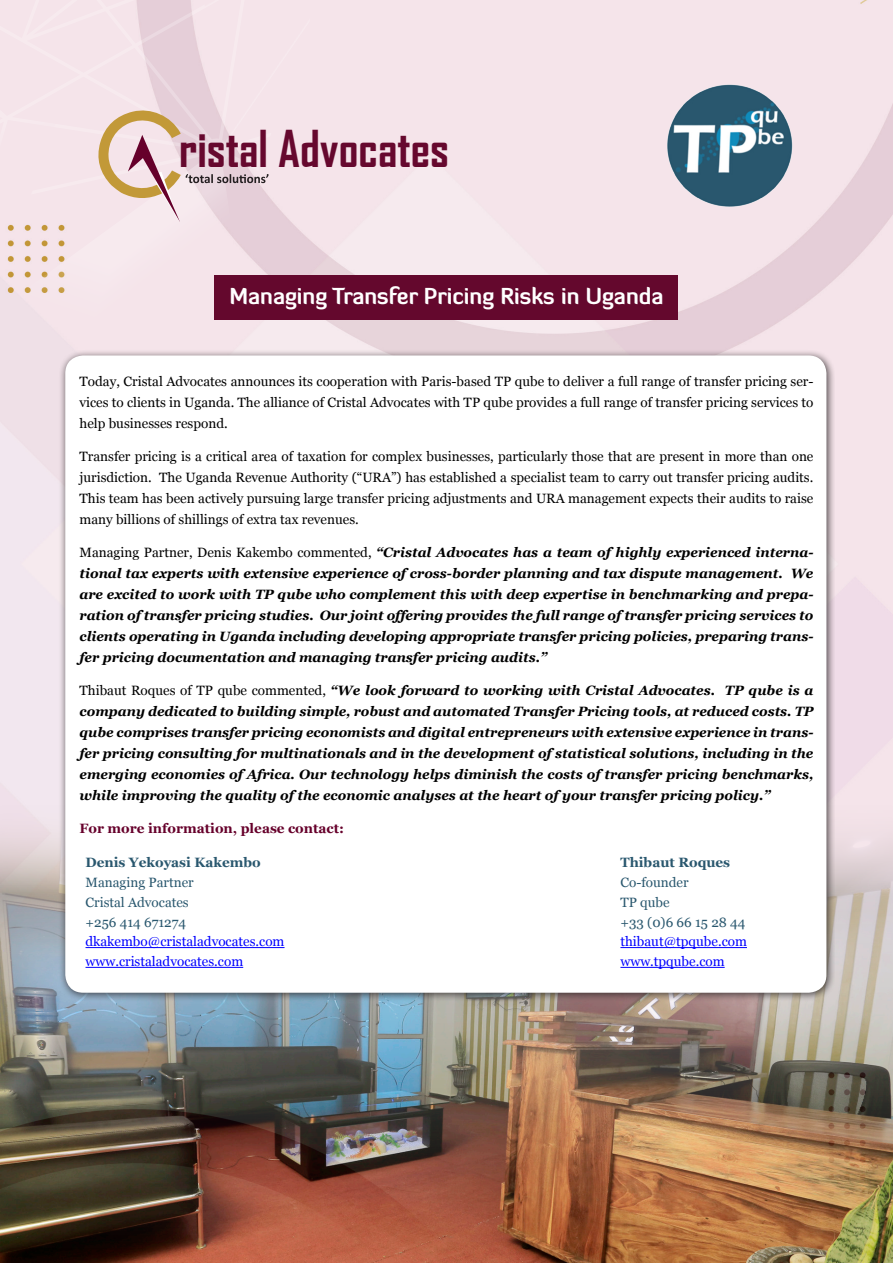
<style>
.page{position:relative;width:893px;height:1263px;background:#fff}
.page>*{position:absolute;margin:0;border:0;box-sizing:border-box;transform-origin:0 0}
.t1{font:700 48.6px "Agency FB";color:#66082e}
.t2{font:700 22.5px "Diavlo";color:#fff}
.t3{font:italic 700 13.5px/21px "Georgia";color:#000;text-align:justify}
.t4{font:13.5px/21px "Georgia";color:#000;text-align:justify}
.t5{font:13.5px "Georgia";color:#00f}
.t6{font:13.5px "Georgia";color:#29576e}
.t7{font:700 13.5px "Georgia";color:#66002b}
.t8{font:700 13.5px "Georgia";color:#29576e}
.s1{font-weight:400;font-style:normal}
</style>
<div class="page">
<img style="left:0;top:790px;width:893px;height:473px">
<div style="left:59px;top:349px;width:776px;height:653px;background:#231f20;opacity:.75"></div>
<div style="left:65px;top:355px;width:761px;height:638px;background:#fff;border-radius:18px"></div>
<div style="left:215px;top:275px;width:463px;height:45px;background:#64082d"></div>
<svg style="left:0;top:0;width:310px;height:350px;background:#ebd7de"></svg>
<hr style="left:86px;top:947px;width:199px;height:1px;background:#00f">
<hr style="left:86px;top:967px;width:157px;height:1px;background:#00f">
<hr style="left:620px;top:947px;width:127px;height:1px;background:#00f">
<hr style="left:620px;top:967px;width:105px;height:1px;background:#00f">
<img style="left:667px;top:83px;width:126px;height:124px">
<svg style="left:96px;top:107px;width:173px;height:115px;background:#e4cdcb"></svg>
<h1 class="t1" style="left:179px;top:119px;width:271px">ristal Advocates</h1>
<p class="t2" style="left:229px;top:282px;width:435px">Managing Transfer Pricing Risks in Uganda</p>
<p class="t4" style="left:80px;top:371px;width:735px">Today, Cristal Advocates announces its cooperation with Paris-based TP qube to deliver a full range of transfer pricing ser&shy;vices to clients in Uganda. The alliance of Cristal Advocates with TP qube provides a full range of transfer pricing services to help businesses respond.</p>
<p class="t4" style="left:80px;top:446px;width:735px">Transfer pricing is a critical area of taxation for complex businesses, particularly those that are present in more than one jurisdiction. The Uganda Revenue Authority (“URA”) has established a specialist team to carry out transfer pricing audits.<br>This team has been actively pursuing large transfer pricing adjustments and URA management expects their audits to raise many billions of shillings of extra tax revenues.</p>
<p class="t3" style="left:80px;top:542px;width:735px"><span class="s1">Managing Partner, Denis Kakembo commented,</span> “Cristal Advocates has a team of highly experienced interna&shy;tional tax experts with extensive experience of cross-border planning and tax dispute management. We are excited to work with TP qube who complement this with deep expertise in benchmarking and prepa&shy;ration of transfer pricing studies. Our joint offering provides the full range of transfer pricing services to clients operating in Uganda including developing appropriate transfer pricing policies, preparing trans&shy;fer pricing documentation and managing transfer pricing audits.”</p>
<p class="t3" style="left:80px;top:680px;width:735px"><span class="s1">Thibaut Roques of TP qube commented,</span> “We look forward to working with Cristal Advocates. TP qube is a company dedicated to building simple, robust and automated Transfer Pricing tools, at reduced costs. TP qube comprises transfer pricing economists and digital entrepreneurs with extensive experience in trans&shy;fer pricing consulting for multinationals and in the development of statistical solutions, including in the emerging economies of Africa. Our technology helps diminish the costs of transfer pricing benchmarks, while improving the quality of the economic analyses at the heart of your transfer pricing policy.”</p>
<p class="t7" style="left:80px;top:820px;width:266px">For more information, please contact:</p>
<p class="t8" style="left:86px;top:854px;width:177px">Denis Yekoyasi Kakembo</p>
<p class="t6" style="left:86px;top:874px;width:110px">Managing Partner</p>
<p class="t6" style="left:86px;top:894px;width:105px">Cristal Advocates</p>
<p class="t6" style="left:86px;top:914px;width:102px">+256 414 671274</p>
<p class="t5" style="left:86px;top:933px;width:201px">dkakembo@cristaladvocates.com</p>
<p class="t5" style="left:86px;top:953px;width:159px">www.cristaladvocates.com</p>
<p class="t8" style="left:620px;top:854px;width:111px">Thibaut Roques</p>
<p class="t6" style="left:620px;top:874px;width:70px">Co-founder</p>
<p class="t6" style="left:620px;top:894px;width:51px">TP qube</p>
<p class="t6" style="left:620px;top:914px;width:126px">+33 (0)6 66 15 28 44</p>
<p class="t5" style="left:620px;top:933px;width:128px">thibaut@tpqube.com</p>
<p class="t5" style="left:620px;top:953px;width:106px">www.tpqube.com</p>
</div>
